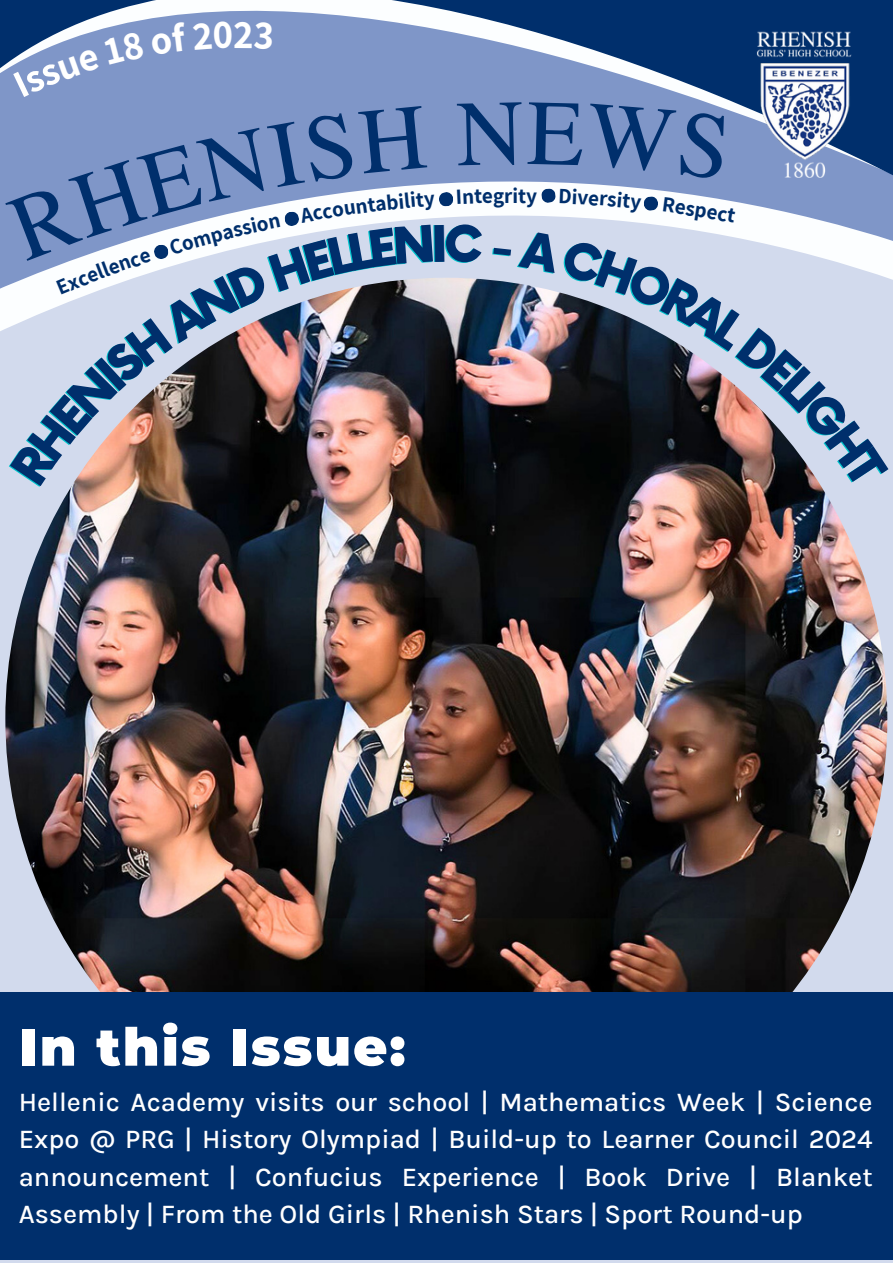
<style>
.page{position:relative;width:893px;height:1264px;background:#fff}
.page>*{position:absolute;margin:0;border:0;box-sizing:border-box;transform-origin:0 0}
.t1{font:900 52.5px "Montserrat";letter-spacing:.04em;color:#fff}
.t2{font:700 39px "Assistant";color:#fff}
.t3{font:500 27px/37px "Karla";color:#fff;text-align:justify}
.t4{font:700 21.15px "Assistant";color:#002f6c}
</style>
<div class="page">
<div style="left:0;top:0;width:892px;height:1262px;background:#d2daed"></div>
<img style="left:5px;top:278px;width:882px;height:881px;border-radius:50%">
<svg style="left:0;top:0;width:892px;height:324px;background:#5574a0"></svg>
<div style="left:0;top:992px;width:892px;height:267px;background:#002f6c"></div>
<svg style="left:5px;top:22px;width:883px;height:467px"></svg>
<p class="t2" style="left:233px;top:8px;width:22px">2</p>
<p class="t4" style="left:504px;top:181px;width:24px">rit</p>
<p class="t1" style="left:19px;top:1014px;width:387px">In this Issue:</p>
<p class="t3" style="left:19px;top:1083px;width:855px">Hellenic Academy visits our school | Mathematics Week | Science Expo @ PRG | History Olympiad | Build-up to Learner Council 2024 announcement | Confucius Experience | Book Drive | Blanket Assembly | From the Old Girls | Rhenish Stars | Sport Round-up</p>
</div>
